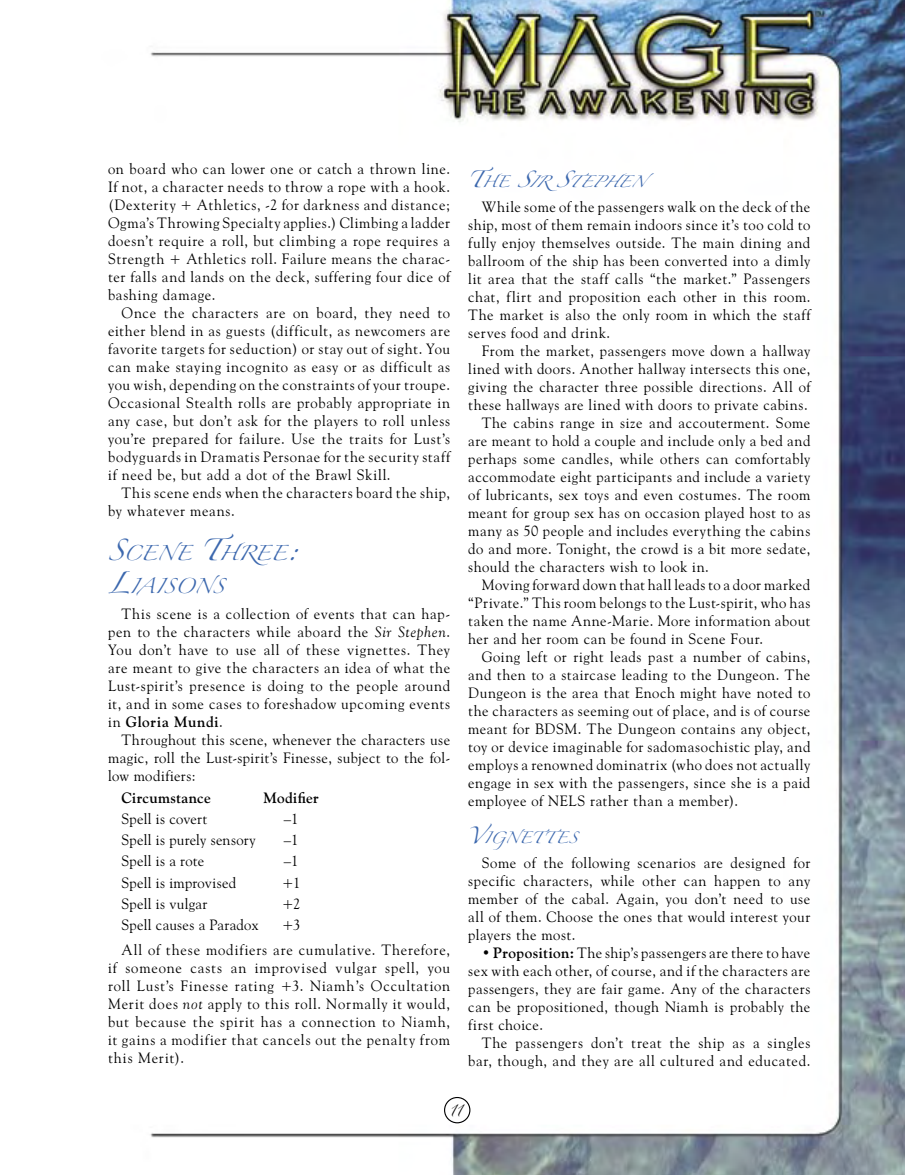
<style>
.page{position:relative;width:905px;height:1175px;background:#fff}
.page>*{position:absolute;margin:0;border:0;box-sizing:border-box;transform-origin:0 0}
.t1{font:15px/18px "Goudy Old Style BT";letter-spacing:.035em;color:#000;text-align:justify}
.t2{font:15px/24.8px "Goudy Old Style BT";letter-spacing:.055em;color:#000}
.t3{font:15px "Goudy Old Style BT";letter-spacing:.015em;color:#000}
.t4{font:700 15px "Goudy Old Style BT";letter-spacing:.02em;color:#000}
.t5{font:13.65px "Zapfino";letter-spacing:-.01em;color:#3c68ae}
.t6{font:italic 10.5px "Zapfino";color:#3c68ae}
.t7{font:10.5px "Zapfino";letter-spacing:.005em;color:#3c68ae}
.t8{font:10.5px "Zapfino";color:#000;scale:.9 1}
.s1{font-size:19.5px}
.s2{font-style:italic}
.s3{font-weight:700}
.s4{font-style:normal;font-size:15px}
.s5{font-style:normal}
.s6{font-size:15px}
</style>
<div class="page">
<img style="left:150px;top:0;width:754px;height:1174px">
<div style="left:444px;top:1096px;width:26px;height:27px;border:1px solid #000;border-radius:50%"></div>
<p class="t1" style="left:108px;top:159px;width:344px">on board who can lower one or catch a thrown line.<br>If not, a character needs to throw a rope with a hook. (Dexterity + Athletics, -2 for darkness and distance; Ogma’s Throwing Specialty applies.) Climbing a ladder doesn’t require a roll, but climbing a rope requires a Strength + Athletics roll. Failure means the charac&shy;ter falls and lands on the deck, suffering four dice of bashing damage.</p>
<p class="t1" style="left:108px;top:303px;width:343px;text-indent:14px">Once the characters are on board, they need to either blend in as guests (difficult, as newcomers are favorite targets for seduction) or stay out of sight. You can make staying incognito as easy or as difficult as you wish, depending on the constraints of your troupe.<br>Occasional Stealth rolls are probably appropriate in any case, but don’t ask for the players to roll unless you’re prepared for failure. Use the traits for Lust’s bodyguards in Dramatis Personae for the security staff if need be, but add a dot of the Brawl Skill.</p>
<p class="t1" style="left:108px;top:483px;width:344px;text-indent:14px">This scene ends when the characters board the ship, by whatever means.</p>
<p class="t5" style="left:108px;top:547px;width:192px"><span class="s1">S</span>CENE <span class="s1">T</span>HREE<span class="s1">:</span></p>
<p class="t5" style="left:108px;top:580px;width:117px"><span class="s1">L</span>IAISONS</p>
<p class="t1" style="left:108px;top:604px;width:344px;text-indent:14px">This scene is a collection of events that can hap&shy;pen to the characters while aboard the <span class="s2">Sir Stephen</span>.<br>You don’t have to use all of these vignettes. They are meant to give the characters an idea of what the Lust-spirit’s presence is doing to the people around it, and in some cases to foreshadow upcoming events in <span class="s3">Gloria Mundi</span>.</p>
<p class="t1" style="left:108px;top:730px;width:344px;text-indent:14px">Throughout this scene, whenever the characters use magic, roll the Lust-spirit’s Finesse, subject to the fol&shy;low modifiers:</p>
<p class="t4" style="left:122px;top:788px;width:91px">Circumstance</p>
<p class="t4" style="left:264px;top:788px;width:56px">Modifier</p>
<p class="t1" style="left:122px;top:809px;width:87px">Spell is covert</p>
<p class="t1" style="left:284px;top:809px;width:16px">–1</p>
<p class="t3" style="left:122px;top:830px;width:136px">Spell is purely sensory</p>
<p class="t1" style="left:284px;top:830px;width:16px">–1</p>
<p class="t3" style="left:122px;top:852px;width:84px">Spell is a rote</p>
<p class="t1" style="left:284px;top:852px;width:16px">–1</p>
<p class="t1" style="left:122px;top:873px;width:116px">Spell is improvised</p>
<p class="t1" style="left:282px;top:873px;width:20px">+1</p>
<p class="t1" style="left:122px;top:894px;width:87px">Spell is vulgar</p>
<p class="t1" style="left:282px;top:894px;width:20px">+2</p>
<p class="t1" style="left:122px;top:916px;width:139px">Spell causes a Paradox</p>
<p class="t2" style="left:122px;top:912px;width:330px;text-indent:160px">+3<br>All of these modifiers are cumulative. Therefore,</p>
<p class="t1" style="left:108px;top:958px;width:343px">if someone casts an improvised vulgar spell, you roll Lust’s Finesse rating +3. Niamh’s Occultation Merit does <span class="s2">not</span> apply to this roll. Normally it would, but because the spirit has a connection to Niamh, it gains a modifier that cancels out the penalty from this Merit).</p>
<p class="t6" style="left:468px;top:178px;width:196px"><span class="s4">T</span><span class="s5">H E</span> <span class="s6">S</span>IR<span class="s6">S</span>TEPHEN</p>
<p class="t1" style="left:468px;top:197px;width:344px;text-indent:14px">While some of the passengers walk on the deck of the ship, most of them remain indoors since it’s too cold to fully enjoy themselves outside. The main dining and ballroom of the ship has been converted into a dimly lit area that the staff calls “the market.” Passengers chat, flirt and proposition each other in this room.<br>The market is also the only room in which the staff serves food and drink.</p>
<p class="t1" style="left:482px;top:341px;width:330px">From the market, passengers move down a hallway</p>
<p class="t1" style="left:468px;top:359px;width:343px">lined with doors. Another hallway intersects this one,</p>
<p class="t1" style="left:468px;top:377px;width:344px">giving the character three possible directions. All of</p>
<p class="t1" style="left:468px;top:395px;width:341px">these hallways are lined with doors to private cabins.</p>
<p class="t1" style="left:482px;top:413px;width:330px">The cabins range in size and accouterment. Some</p>
<p class="t1" style="left:468px;top:431px;width:344px">are meant to hold a couple and include only a bed and</p>
<p class="t1" style="left:468px;top:449px;width:344px">perhaps some candles, while others can comfortably</p>
<p class="t1" style="left:468px;top:467px;width:343px">accommodate eight participants and include a variety</p>
<p class="t1" style="left:468px;top:485px;width:343px">of lubricants, sex toys and even costumes. The room</p>
<p class="t1" style="left:468px;top:503px;width:343px">meant for group sex has on occasion played host to as</p>
<p class="t1" style="left:468px;top:521px;width:343px">many as 50 people and includes everything the cabins</p>
<p class="t1" style="left:468px;top:539px;width:344px">do and more. Tonight, the crowd is a bit more sedate,</p>
<p class="t1" style="left:468px;top:557px;width:242px">should the characters wish to look in.</p>
<p class="t1" style="left:482px;top:575px;width:330px">Moving forward down that hall leads to a door marked</p>
<p class="t1" style="left:468px;top:593px;width:343px">“Private.” This room belongs to the Lust-spirit, who has</p>
<p class="t1" style="left:468px;top:611px;width:343px">taken the name Anne-Marie. More information about</p>
<p class="t1" style="left:468px;top:629px;width:296px">her and her room can be found in Scene Four.</p>
<p class="t1" style="left:482px;top:647px;width:330px">Going left or right leads past a number of cabins,</p>
<p class="t1" style="left:468px;top:665px;width:343px">and then to a staircase leading to the Dungeon. The</p>
<p class="t1" style="left:468px;top:683px;width:343px">Dungeon is the area that Enoch might have noted to</p>
<p class="t1" style="left:468px;top:701px;width:344px">the characters as seeming out of place, and is of course</p>
<p class="t1" style="left:468px;top:719px;width:343px">meant for BDSM. The Dungeon contains any object,</p>
<p class="t1" style="left:468px;top:737px;width:344px">toy or device imaginable for sadomasochistic play, and</p>
<p class="t1" style="left:468px;top:755px;width:343px">employs a renowned dominatrix (who does not actually</p>
<p class="t1" style="left:468px;top:773px;width:343px">engage in sex with the passengers, since she is a paid</p>
<p class="t1" style="left:468px;top:791px;width:271px">employee of NELS rather than a member).</p>
<p class="t7" style="left:468px;top:833px;width:111px"><span class="s6">V</span>IGNETTES</p>
<p class="t1" style="left:468px;top:853px;width:344px;text-indent:14px">Some of the following scenarios are designed for specific characters, while other can happen to any member of the cabal. Again, you don’t need to use all of them. Choose the ones that would interest your players the most.</p>
<p class="t1" style="left:468px;top:943px;width:344px;text-indent:14px">• <span class="s3">Proposition:</span> The ship’s passengers are there to have sex with each other, of course, and if the characters are passengers, they are fair game. Any of the characters can be propositioned, though Niamh is probably the first choice.</p>
<p class="t1" style="left:468px;top:1033px;width:343px;text-align:right">The passengers don’t treat the ship as a singles bar, though, and they are all cultured and educated.</p>
<p class="t8" style="left:449px;top:1106px;width:16px">11</p>
</div>
